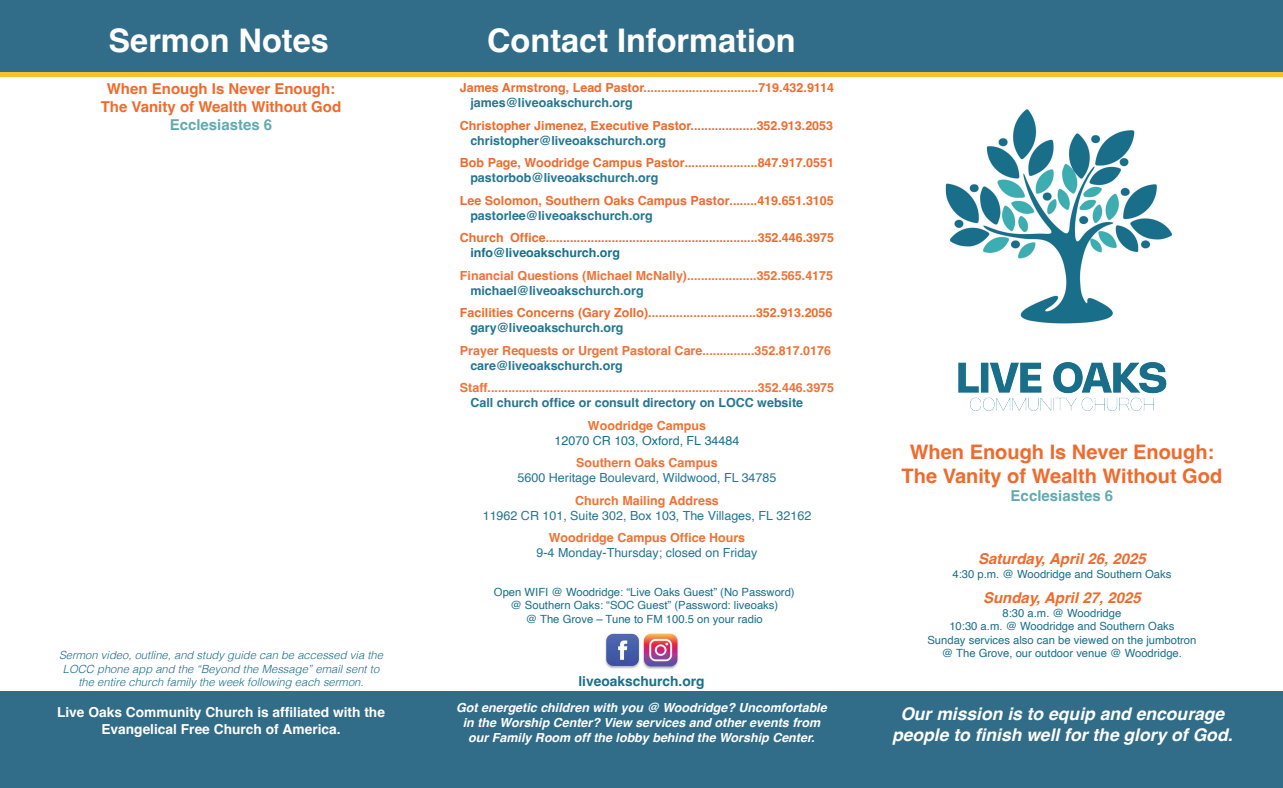
<style>
.page{position:relative;width:1283px;height:788px;background:#fff}
.page>*{position:absolute;margin:0;border:0;box-sizing:border-box;transform-origin:0 0}
.t1{font:700 32.5px "Helvetica";color:#fff}
.t2{font:700 20px/24px "Helvetica";color:#ef6b2d;text-align:center}
.t3{font:italic 700 17.5px/21px "Helvetica";color:#fff;text-align:center}
.t4{font:700 15px/18px "Helvetica";color:#ef6b2d;text-align:center}
.t5{font:italic 700 15px "Helvetica";color:#ef6b2d}
.t6{font:700 15px "Helvetica";color:#62aaaf}
.t7{font:700 13.75px/16.5px "Helvetica";color:#fff;text-align:center}
.t8{font:700 13.75px "Helvetica";color:#196f8a}
.t9{font:700 12.5px "Helvetica";color:#ef6b2d}
.t10{font:700 12.5px "Helvetica";color:#ef7236}
.t11{font:700 12.5px "Helvetica";color:#257691}
.t12{font:italic 700 12.5px/15px "Helvetica";color:#fff;text-align:center}
.t13{font:12.5px "Helvetica";color:#257691}
.t14{font:12.5px "Helvetica";color:#196f8a}
.t15{font:700 12.5px "Helvetica";color:#196f8a}
.t16{font:11.25px/13.5px "Helvetica";color:#196f8a;text-align:center}
.t17{font:italic 300 11.25px/13.5px "Helvetica";color:#196f8a;text-align:center}
</style>
<div class="page">
<svg style="left:0;top:71px;width:1282px;height:6px;fill:#f8bf2b"></svg>
<div style="left:0;top:0;width:1282px;height:71px;background:#316d88"></div>
<div style="left:0;top:691px;width:1282px;height:97px;background:#316d88"></div>
<img style="left:945px;top:109px;width:227px;height:302px">
<img style="left:605px;top:633px;width:35px;height:36px">
<img style="left:643px;top:633px;width:35px;height:36px">
<h1 class="t1" style="left:109px;top:21px;width:222px">Sermon Notes</h1>
<h1 class="t1" style="left:487px;top:21px;width:310px">Contact Information</h1>
<p class="t4" style="left:101px;top:81px;width:242px">When Enough Is Never Enough:<br>The Vanity of Wealth Without God</p>
<p class="t6" style="left:170px;top:116px;width:104px">Ecclesiastes 6</p>
<p class="t17" style="left:59px;top:647px;width:325px">Sermon video, outline, and study guide can be accessed via the<br>LOCC phone app and the “Beyond the Message” email sent to the entire church family the week following each sermon.</p>
<p class="t9" style="left:460px;top:80px;width:376px">James Armstrong, Lead Pastor.................................719.432.9114</p>
<p class="t11" style="left:470px;top:95px;width:164px">james@liveoakschurch.org</p>
<p class="t9" style="left:460px;top:118px;width:375px">Christopher Jimenez, Executive Pastor...................352.913.2053</p>
<p class="t11" style="left:470px;top:133px;width:197px">christopher@liveoakschurch.org</p>
<p class="t9" style="left:460px;top:155px;width:376px">Bob Page, Woodridge Campus Pastor.....................847.917.0551</p>
<p class="t11" style="left:470px;top:170px;width:189px">pastorbob@liveoakschurch.org</p>
<p class="t9" style="left:460px;top:193px;width:375px">Lee Solomon, Southern Oaks Campus Pastor........419.651.3105</p>
<p class="t11" style="left:470px;top:208px;width:184px">pastorlee@liveoakschurch.org</p>
<p class="t9" style="left:460px;top:230px;width:376px">Church Office.............................................................352.446.3975</p>
<p class="t15" style="left:470px;top:245px;width:151px">info@liveoakschurch.org</p>
<p class="t10" style="left:460px;top:268px;width:375px">Financial Questions (Michael McNally)....................352.565.4175</p>
<p class="t11" style="left:470px;top:283px;width:175px">michael@liveoakschurch.org</p>
<p class="t9" style="left:460px;top:305px;width:374px">Facilities Concerns (Gary Zollo)...............................352.913.2056</p>
<p class="t11" style="left:470px;top:320px;width:155px">gary@liveoakschurch.org</p>
<p class="t10" style="left:460px;top:343px;width:373px">Prayer Requests or Urgent Pastoral Care...............352.817.0176</p>
<p class="t11" style="left:470px;top:358px;width:154px">care@liveoakschurch.org</p>
<p class="t10" style="left:460px;top:380px;width:376px">Staff..............................................................................352.446.3975</p>
<p class="t11" style="left:470px;top:395px;width:334px">Call church office or consult directory on LOCC website</p>
<p class="t10" style="left:588px;top:418px;width:120px">Woodridge Campus</p>
<p class="t14" style="left:554px;top:431px;width:186px">12070 CR 103, Oxford, FL 34484</p>
<p class="t10" style="left:576px;top:455px;width:143px">Southern Oaks Campus</p>
<p class="t13" style="left:517px;top:468px;width:260px">5600 Heritage Boulevard, Wildwood, FL 34785</p>
<p class="t10" style="left:575px;top:493px;width:145px">Church Mailing Address</p>
<p class="t13" style="left:483px;top:506px;width:330px">11962 CR 101, Suite 302, Box 103, The Villages, FL 32162</p>
<p class="t10" style="left:549px;top:530px;width:198px">Woodridge Campus Office Hours</p>
<p class="t13" style="left:536px;top:543px;width:222px">9-4 Monday-Thursday; closed on Friday</p>
<p class="t16" style="left:494px;top:585px;width:302px">Open WIFI @ Woodridge: “Live Oaks Guest” (No Password) @ Southern Oaks: “SOC Guest” (Password: liveoaks)<br>@ The Grove – Tune to FM 100.5 on your radio</p>
<p class="t8" style="left:578px;top:673px;width:128px">liveoakschurch.org</p>
<p class="t7" style="left:57px;top:705px;width:329px">Live Oaks Community Church is affiliated with the<br>Evangelical Free Church of America.</p>
<p class="t12" style="left:456px;top:701px;width:372px">Got energetic children with you @ Woodridge? Uncomfortable in the Worship Center? View services and other events from our Family Room off the lobby behind the Worship Center.</p>
<h2 class="t2" style="left:901px;top:442px;width:322px">When Enough Is Never Enough:<br>The Vanity of Wealth Without God</h2>
<p class="t6" style="left:1010px;top:487px;width:104px">Ecclesiastes 6</p>
<p class="t5" style="left:978px;top:549px;width:169px">Saturday, April 26, 2025</p>
<p class="t16" style="left:952px;top:567px;width:220px">4:30 p.m. @ Woodridge and Southern Oaks</p>
<p class="t5" style="left:983px;top:588px;width:159px">Sunday, April 27, 2025</p>
<p class="t16" style="left:927px;top:606px;width:270px">8:30 a.m. @ Woodridge<br>10:30 a.m. @ Woodridge and Southern Oaks<br>Sunday services also can be viewed on the jumbotron @ The Grove, our outdoor venue @ Woodridge.</p>
<h3 class="t3" style="left:892px;top:705px;width:342px">Our mission is to equip and encourage people to finish well for the glory of God.</h3>
</div>
